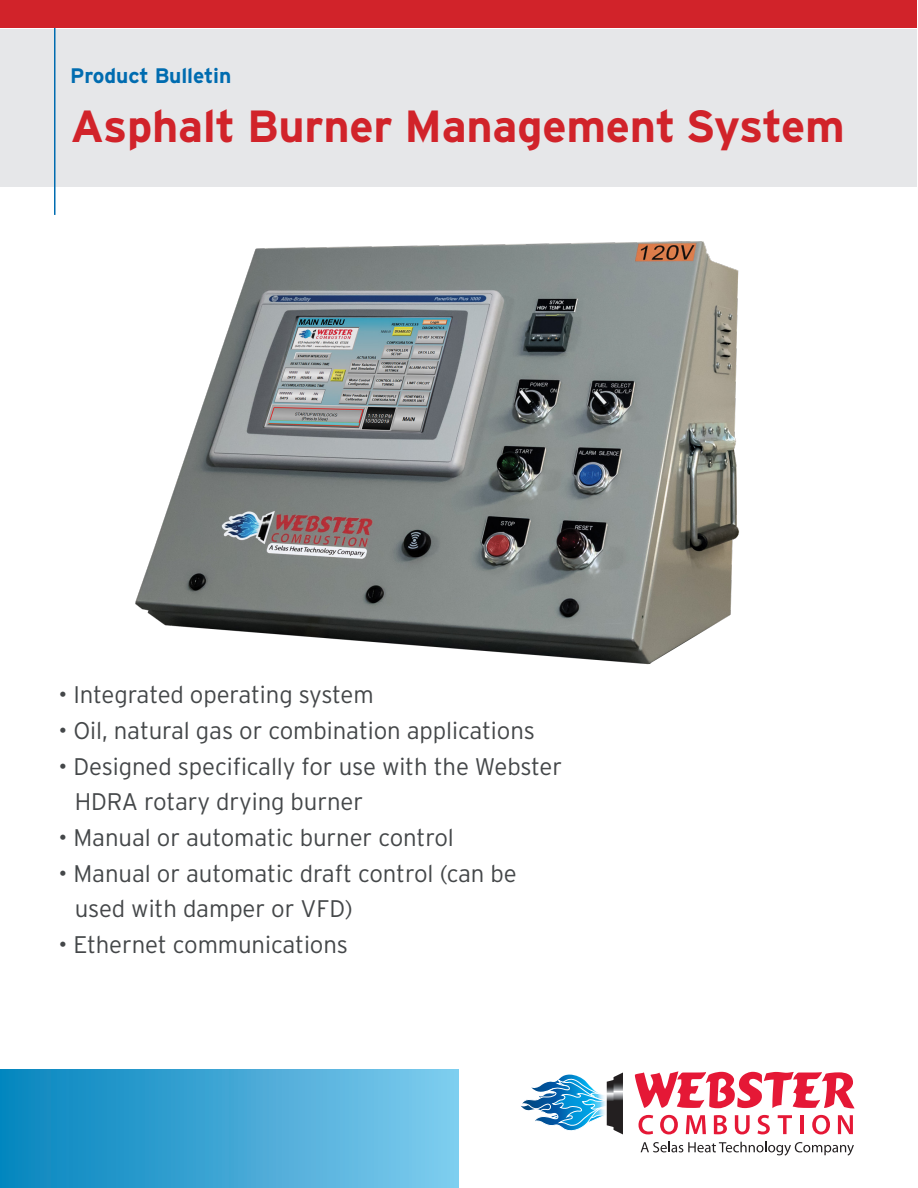
<style>
.page{position:relative;width:918px;height:1188px;background:#fff}
.page>*{position:absolute;margin:0;border:0;box-sizing:border-box;transform-origin:0 0}
.t1{font:700 45px "Interstate";letter-spacing:-.005em;color:#d1232a}
.t2{font:300 24px "Interstate";letter-spacing:-.005em;color:#444749}
.t3{font:700 21px "Interstate";letter-spacing:-.005em;color:#006cb0}
</style>
<div class="page">
<div style="left:0;top:1069px;width:459px;height:119px;background:linear-gradient(to right,#0484bd,#80ccee)"></div>
<div style="left:1px;top:29px;width:916px;height:158px;background:#e6e7e9"></div>
<svg style="left:639px;top:1115px;width:14px;height:19px"></svg>
<svg style="left:660px;top:1115px;width:18px;height:19px"></svg>
<svg style="left:686px;top:1115px;width:20px;height:19px"></svg>
<svg style="left:714px;top:1115px;width:13px;height:19px"></svg>
<svg style="left:735px;top:1115px;width:15px;height:19px"></svg>
<svg style="left:758px;top:1115px;width:12px;height:19px"></svg>
<svg style="left:778px;top:1115px;width:14px;height:19px"></svg>
<hr style="left:800px;top:1115px;width:3px;height:19px;background:#e51836">
<svg style="left:812px;top:1115px;width:18px;height:19px"></svg>
<svg style="left:838px;top:1115px;width:15px;height:19px"></svg>
<svg style="left:641px;top:1142px;width:213px;height:14px"></svg>
<svg style="left:635px;top:1071px;width:220px;height:37px"></svg>
<svg style="left:521px;top:1073px;width:102px;height:62px"></svg>
<hr style="left:54px;top:3px;width:2px;height:212px;background:#006cb0">
<img style="left:135px;top:241px;width:604px;height:424px">
<div style="left:1px;top:0;width:916px;height:28px;background:#d1232a"></div>
<p class="t3" style="left:70px;top:64px;width:163px">Product Bulletin</p>
<p class="t1" style="left:70px;top:101px;width:776px">Asphalt Burner Management System</p>
<p class="t2" style="left:58px;top:682px;width:317px">• Integrated operating system</p>
<p class="t2" style="left:58px;top:717px;width:478px">• Oil, natural gas or combination applications</p>
<p class="t2" style="left:58px;top:753px;width:505px">• Designed specifically for use with the Webster</p>
<p class="t2" style="left:75px;top:788px;width:290px">HDRA rotary drying burner</p>
<p class="t2" style="left:58px;top:824px;width:397px">• Manual or automatic burner control</p>
<p class="t2" style="left:58px;top:860px;width:460px">• Manual or automatic draft control (can be</p>
<p class="t2" style="left:75px;top:895px;width:280px">used with damper or VFD)</p>
<p class="t2" style="left:58px;top:931px;width:291px">• Ethernet communications</p>
</div>
